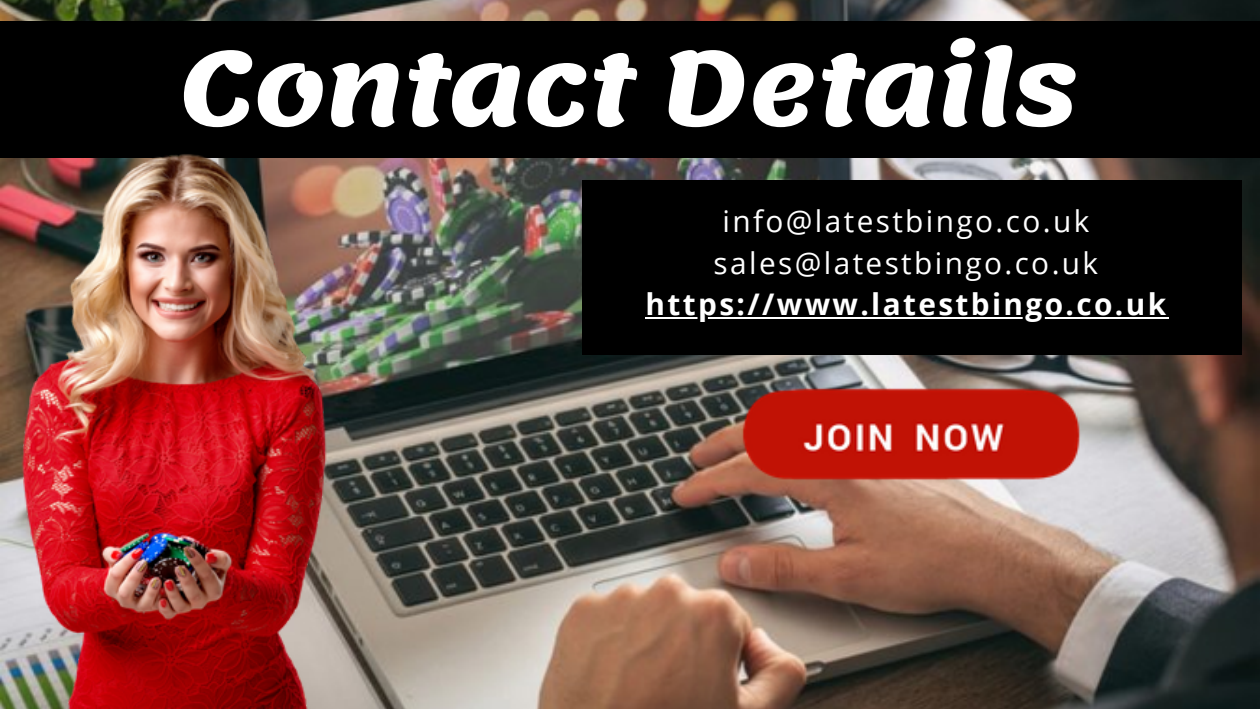
<style>
.page{position:relative;width:1260px;height:709px;background:#fff}
.page>*{position:absolute;margin:0;border:0;box-sizing:border-box;transform-origin:0 0}
.t1{font:700 102.6px "Lemonada";letter-spacing:-.015em;color:#fff}
.t2{font:29.7px/41.4px "Open Sans";letter-spacing:.08em;color:#fff}
.t3{font:700 29.7px "Open Sans";letter-spacing:.08em;color:#fff}
</style>
<div class="page">
<img style="left:0;top:0;width:1260px;height:709px">
<div style="left:0;top:21px;width:1260px;height:136px;background:#000"></div>
<div style="left:582px;top:181px;width:660px;height:174px;background:#000"></div>
<img style="left:0;top:154px;width:402px;height:554px">
<img style="left:688px;top:363px;width:447px;height:162px">
<hr style="left:646px;top:317px;width:523px;height:1px;background:#fff">
<h1 class="t1" style="left:181px;top:29px;width:900px">Contact Details</h1>
<p class="t2" style="left:714px;top:200px;width:386px">info@latestbingo.co.uk sales@latestbingo.co.uk</p>
<p class="t3" style="left:646px;top:283px;width:522px">https://www.latestbingo.co.uk</p>
</div>
